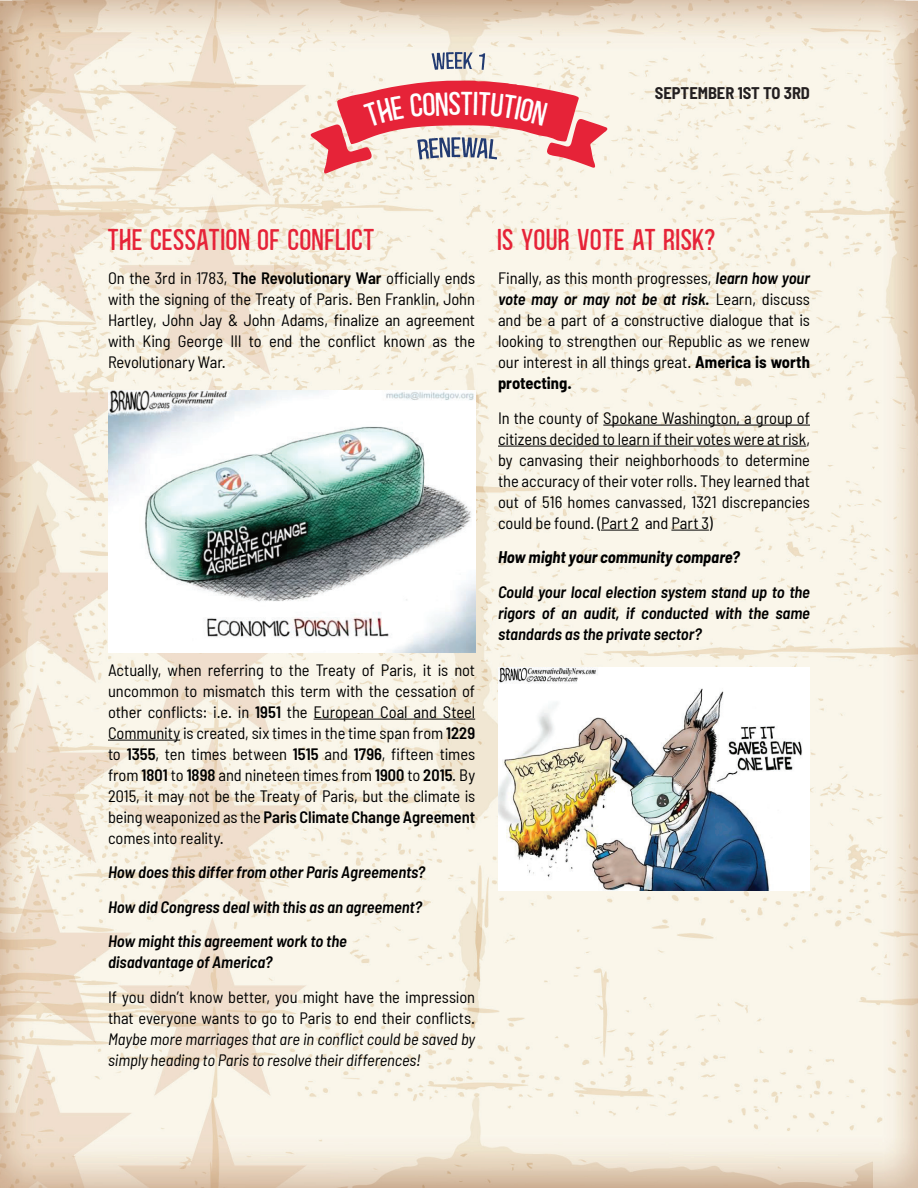
<style>
.page{position:relative;width:918px;height:1188px;background:#fff}
.page>*{position:absolute;margin:0;border:0;box-sizing:border-box;transform-origin:0 0}
.t1{font:33px "Blackside";color:#fff}
.t2{font:30px "Blackside";letter-spacing:.02em;color:#e62338}
.t3{font:semi-condensed 16.5px/21px "Barlow";letter-spacing:-.005em;color:#000;text-align:justify}
.t4{font:italic 600 semi-condensed 16.5px/21px "Barlow";letter-spacing:-.005em;color:#000;text-align:justify}
.t5{font:italic semi-condensed 16.5px/21px "Barlow";letter-spacing:-.005em;color:#000}
.t6{font:italic 700 semi-condensed 16.5px "Barlow";color:#000}
.t7{font:700 semi-condensed 16.5px "Barlow";color:#231f20}
.s1{font-weight:600}
.s2{font-weight:600;font-style:italic}
.s3{font-weight:700}
</style>
<div class="page">
<img style="left:0;top:0;width:918px;height:1188px">
<hr style="left:603px;top:425px;width:207px;height:1px;background:#000">
<hr style="left:498px;top:446px;width:308px;height:1px;background:#000">
<hr style="left:601px;top:530px;width:38px;height:1px;background:#000">
<hr style="left:671px;top:530px;width:38px;height:1px;background:#000">
<hr style="left:314px;top:719px;width:161px;height:1px;background:#000">
<hr style="left:108px;top:740px;width:72px;height:1px;background:#000">
<svg style="left:432px;top:52px;width:41px;height:18px"></svg>
<svg style="left:479px;top:53px;width:6px;height:17px"></svg>
<img style="left:108px;top:391px;width:367px;height:262px">
<img style="left:498px;top:668px;width:312px;height:223px">
<svg style="left:310px;top:80px;width:298px;height:94px;background:#e98d91"></svg>
<h1 class="t1" style="left:461px;top:87px;width:14px">t</h1>
<p class="t7" style="left:655px;top:82px;width:157px">SEPTEMBER 1ST TO 3RD</p>
<h2 class="t2" style="left:108px;top:225px;width:269px">THE CESSATION OF CONFLICT</h2>
<p class="t3" style="left:108px;top:268px;width:369px">On the 3rd in 1783, <span class="s1">The Revolutionary War</span> officially ends with the signing of the Treaty of Paris. Ben Franklin, John Hartley, John Jay &amp; John Adams, finalize an agreement with King George III to end the conflict known as the Revolutionary War.</p>
<p class="t3" style="left:108px;top:659px;width:369px">Actually, when referring to the Treaty of Paris, it is not uncommon to mismatch this term with the cessation of other conflicts: i.e. in <span class="s1">1951</span> the European Coal and Steel Community is created, six times in the time span from <span class="s1">1229 </span>to <span class="s1">1355</span>, ten times between <span class="s1">1515</span> and <span class="s1">1796</span>, fifteen times from <span class="s1">1801</span> to <span class="s1">1898</span> and nineteen times from <span class="s1">1900</span> to <span class="s1">2015</span>. By 2015, it may not be the Treaty of Paris, but the climate is being weaponized as the <span class="s1">Paris Climate Change Agreement </span>comes into reality.</p>
<p class="t4" style="left:108px;top:855px;width:319px;line-height:34.5px;text-align:left">How does this differ from other Paris Agreements?<br>How did Congress deal with this as an agreement?<br>How might this agreement work to the</p>
<p class="t4" style="left:108px;top:952px;width:166px">disadvantage of America?</p>
<p class="t3" style="left:108px;top:986px;width:369px">If you didn’t know better, you might have the impression that everyone wants to go to Paris to end their conflicts.</p>
<p class="t5" style="left:108px;top:1028px;width:369px">Maybe more marriages that are in conflict could be saved by simply heading to Paris to resolve their differences!</p>
<h2 class="t2" style="left:498px;top:225px;width:220px">IS YOUR VOTE AT RISK?</h2>
<p class="t3" style="left:498px;top:268px;width:314px">Finally, as this month progresses, <span class="s2">learn how your vote may or may not be at risk.</span> Learn, discuss and be a part of a constructive dialogue that is looking to strengthen our Republic as we renew our interest in all things great. <span class="s3">America is worth protecting.</span></p>
<p class="t3" style="left:498px;top:407px;width:314px">In the county of Spokane Washington, a group of citizens decided to learn if their votes were at risk, by canvasing their neighborhoods to determine the accuracy of their voter rolls. They learned that out of 516 homes canvassed, 1321 discrepancies could be found. (Part 2 and Part 3)</p>
<p class="t6" style="left:498px;top:547px;width:243px">How might your community compare?</p>
<p class="t4" style="left:498px;top:581px;width:313px">Could your local election system stand up to the rigors of an audit, if conducted with the same standards as the private sector?</p>
</div>
